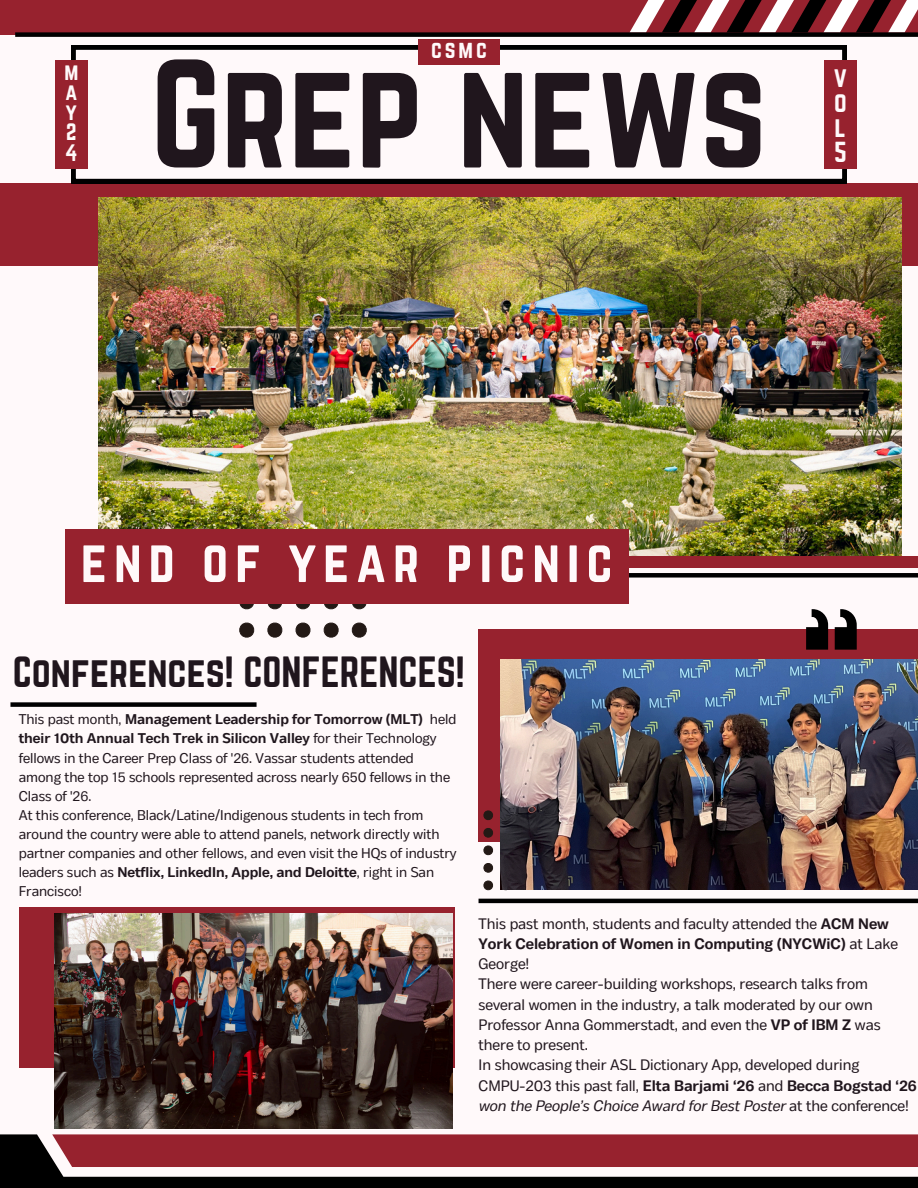
<style>
.page{position:relative;width:918px;height:1188px;background:#fff9fa}
.page>*{position:absolute;margin:0;border:0;box-sizing:border-box;transform-origin:0 0}
.t1{font:135.15px "Norwester";color:#20161d}
.t2{font:52.35px "Norwester";letter-spacing:.135em;color:#fff9fa}
.t3{font:38.25px "Norwester";color:#20161d}
.t4{font:25.35px/24.8px "Norwester";color:#fff9fa;text-align:justify}
.t5{font:21.6px "Norwester";color:#fff9fa}
.t6{font:20.85px/20.2px "Norwester";color:#fff9fa;text-align:justify}
.t7{font:15.15px/20.2px "Body Text";color:#20161d}
.t8{font:14.1px/19.2px "Body Text";color:#20161d}
.s1{font-weight:700}
.s2{font-style:italic}
</style>
<div class="page">
<div style="left:0;top:0;width:918px;height:35px;background:#97222e"></div>
<svg style="left:630px;top:0;width:288px;height:32px"></svg>
<div style="left:15px;top:32px;width:903px;height:5px;background:#000"></div>
<div style="left:0;top:183px;width:918px;height:83px;background:#97222e"></div>
<img style="left:99px;top:198px;width:802px;height:359px">
<div style="left:297px;top:557px;width:621px;height:11px;background:#97222e"></div>
<div style="left:268px;top:573px;width:650px;height:5px;background:#000"></div>
<svg style="left:239px;top:604px;width:15px;height:6px"></svg>
<svg style="left:267px;top:604px;width:15px;height:6px"></svg>
<svg style="left:296px;top:604px;width:14px;height:6px"></svg>
<svg style="left:324px;top:604px;width:15px;height:6px"></svg>
<svg style="left:352px;top:604px;width:15px;height:6px"></svg>
<svg style="left:239px;top:622px;width:15px;height:16px"></svg>
<svg style="left:267px;top:622px;width:16px;height:16px"></svg>
<svg style="left:295px;top:622px;width:16px;height:16px"></svg>
<svg style="left:323px;top:622px;width:16px;height:16px"></svg>
<svg style="left:352px;top:622px;width:15px;height:16px"></svg>
<svg style="left:0;top:1134px;width:918px;height:54px;fill:#000"></svg>
<div style="left:52px;top:1134px;width:866px;height:33px;background:#97222e"></div>
<svg style="left:71px;top:45px;width:775px;height:138px"></svg>
<div style="left:479px;top:629px;width:439px;height:213px;background:#97222e"></div>
<div style="left:10px;top:702px;width:247px;height:5px;background:#000"></div>
<svg style="left:483px;top:881px;width:10px;height:9px"></svg>
<svg style="left:483px;top:863px;width:10px;height:10px"></svg>
<svg style="left:483px;top:845px;width:10px;height:10px"></svg>
<svg style="left:483px;top:828px;width:10px;height:10px"></svg>
<svg style="left:483px;top:810px;width:10px;height:10px"></svg>
<img style="left:500px;top:659px;width:418px;height:231px">
<svg style="left:806px;top:609px;width:50px;height:41px"></svg>
<div style="left:19px;top:907px;width:435px;height:161px;background:#97222e"></div>
<hr style="left:479px;top:899px;width:439px;height:4px;background:#000">
<div style="left:55px;top:60px;width:33px;height:108px;background:#97222e"></div>
<div style="left:824px;top:60px;width:33px;height:108px;background:#97222e"></div>
<img style="left:55px;top:913px;width:397px;height:215px">
<div style="left:418px;top:40px;width:82px;height:25px;background:#97222e"></div>
<div style="left:65px;top:529px;width:564px;height:75px;background:#97222e"></div>
<h5 class="t5" style="left:431px;top:36px;width:57px">csmc</h5>
<h5 class="t1" style="left:151px;top:32px;width:618px">Grep news</h5>
<h3 class="t6" style="left:64px;top:61px;width:15px">m a y 2<br>4</h3>
<p class="t4" style="left:834px;top:65px;width:15px">v o l 5</p>
<p class="t2" style="left:81px;top:530px;width:533px">end of year picnic</p>
<h4 class="t3" style="left:13px;top:648px;width:454px">Conferences! CONFERENCES!</h4>
<p class="t8" style="left:19px;top:711px;width:439px">This past month, <span class="s1">Management Leadership for Tomorrow (MLT)</span> held <span class="s1">their 10th Annual Tech Trek in Silicon Valley</span> for their Technology fellows in the Career Prep Class of '26. Vassar students attended among the top 15 schools represented across nearly 650 fellows in the Class of '26.</p>
<h1 class="t8" style="left:19px;top:807px;width:439px">At this conference, Black/Latine/Indigenous students in tech from around the country were able to attend panels, network directly with partner companies and other fellows, and even visit the HQs of industry leaders such as <span class="s1">Netflix, LinkedIn, Apple, and Deloitte</span>, right in San Francisco!</h1>
<h2 class="t7" style="left:479px;top:914px;width:421px">This past month, students and faculty attended the <span class="s1">ACM New<br>York Celebration of Women in Computing (NYCWiC)</span> at Lake<br>George!</h2>
<p class="t7" style="left:479px;top:975px;width:404px">There were career-building workshops, research talks from several women in the industry, a talk moderated by our own Professor Anna Gommerstadt, and even the <span class="s1">VP of IBM Z</span> was there to present.</p>
<p class="t7" style="left:479px;top:1056px;width:440px">In showcasing their ASL Dictionary App, developed during<br>CMPU-203 this past fall, <span class="s1">Elta Barjami ‘26</span> and <span class="s1">Becca Bogstad ‘26 </span><span class="s2">won the People’s Choice Award for Best Poster</span> at the conference!</p>
</div>
